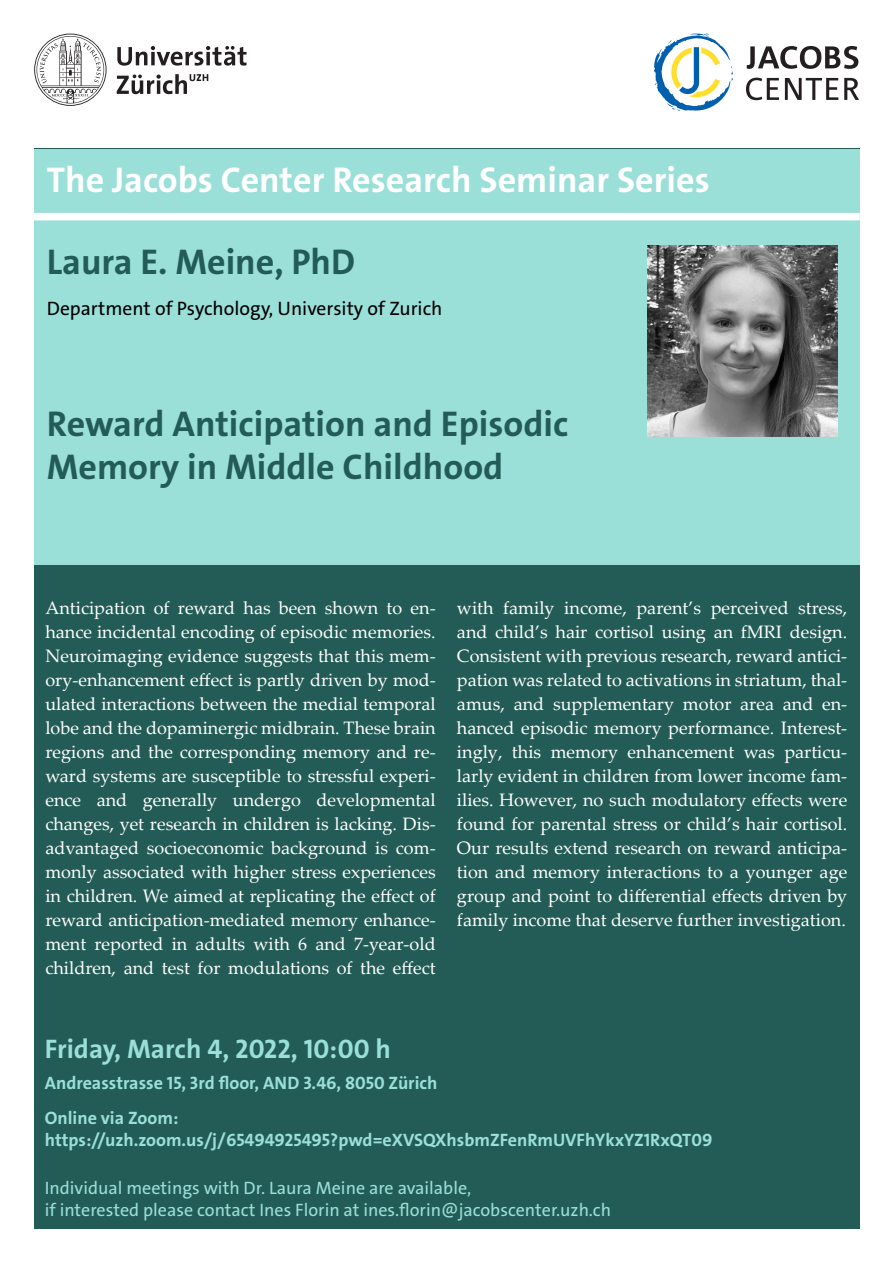
<style>
.page{position:relative;width:894px;height:1263px;background:#fff}
.page>*{position:absolute;margin:0;border:0;box-sizing:border-box;transform-origin:0 0}
.t1{font:36px/43.2px "The Sans LP7 Bld";color:#235c56}
.t2{font:36px "The Sans LP7 Bld";color:#fff}
.t3{font:27px "The Sans LP7 Bld";color:#9adfd8}
.t4{font:19.5px "The Sans LP5 Plain";color:#000}
.t5{font:18px/24px "Palatino Linotype";color:#fff;text-align:justify}
.t6{font:18px/35.1px "The Sans LP7 Bld";color:#9adfd8}
.t7{font:18px/21.6px "The Sans LP5 Plain";color:#9adfd8}
</style>
<div class="page">
<svg style="left:746px;top:78px;width:112px;height:22px"></svg>
<svg style="left:746px;top:46px;width:112px;height:23px"></svg>
<svg style="left:654px;top:33px;width:79px;height:78px"></svg>
<svg style="left:34px;top:34px;width:212px;height:72px"></svg>
<div style="left:34px;top:149px;width:825px;height:1080px;background:#235c56"></div>
<div style="left:34px;top:149px;width:825px;height:416px;background:#9adfd8"></div>
<div style="left:34px;top:213px;width:825px;height:7px;background:#fff"></div>
<img style="left:647px;top:245px;width:190px;height:192px">
<h1 class="t2" style="left:47px;top:166px;width:664px">The Jacobs Center Research Seminar Series</h1>
<h1 class="t1" style="left:47px;top:244px;width:310px">Laura E. Meine, PhD</h1>
<p class="t4" style="left:47px;top:301px;width:397px">Department of Psychology, University of Zurich</p>
<h1 class="t1" style="left:47px;top:405px;width:523px">Reward Anticipation and Episodic<br>Memory in Middle Childhood</h1>
<p class="t5" style="left:45px;top:598px;width:391px">Anticipation of reward has been shown to en&shy;hance incidental encoding of episodic memories.<br>Neuroimaging evidence suggests that this mem&shy;ory-enhancement effect is partly driven by mod&shy;ulated interactions between the medial temporal lobe and the dopaminergic midbrain. These brain regions and the corresponding memory and re&shy;ward systems are susceptible to stressful experi&shy;ence and generally undergo developmental changes, yet research in children is lacking. Dis&shy;advantaged socioeconomic background is com&shy;monly associated with higher stress experiences in children. We aimed at replicating the effect of reward anticipation-mediated memory enhance&shy;ment reported in adults with 6 and 7-year-old children, and test for modulations of the effect</p>
<p class="t5" style="left:457px;top:598px;width:391px">with family income, parent’s perceived stress, and child’s hair cortisol using an fMRI design.<br>Consistent with previous research, reward antici&shy;pation was related to activations in striatum, thal&shy;amus, and supplementary motor area and en&shy;hanced episodic memory performance. Interest&shy;ingly, this memory enhancement was particu&shy;larly evident in children from lower income fam&shy;ilies. However, no such modulatory effects were found for parental stress or child’s hair cortisol.<br>Our results extend research on reward anticipa&shy;tion and memory interactions to a younger age group and point to differential effects driven by family income that deserve further investigation.</p>
<h2 class="t3" style="left:45px;top:1038px;width:347px">Friday, March 4, 2022, 10:00 h</h2>
<p class="t6" style="left:45px;top:1067px;width:394px">Andreasstrasse 15, 3rd floor, AND 3.46, 8050 Zürich<br>Online via Zoom:</p>
<p class="t6" style="left:45px;top:1124px;width:669px">https://uzh.zoom.us/j/65494925495?pwd=eXVSQXhsbmZFenRmUVFhYkxYZ1RxQT09</p>
<p class="t7" style="left:45px;top:1179px;width:567px">Individual meetings with Dr. Laura Meine are available,<br>if interested please contact Ines Florin at ines.florin@jacobscenter.uzh.ch</p>
</div>
